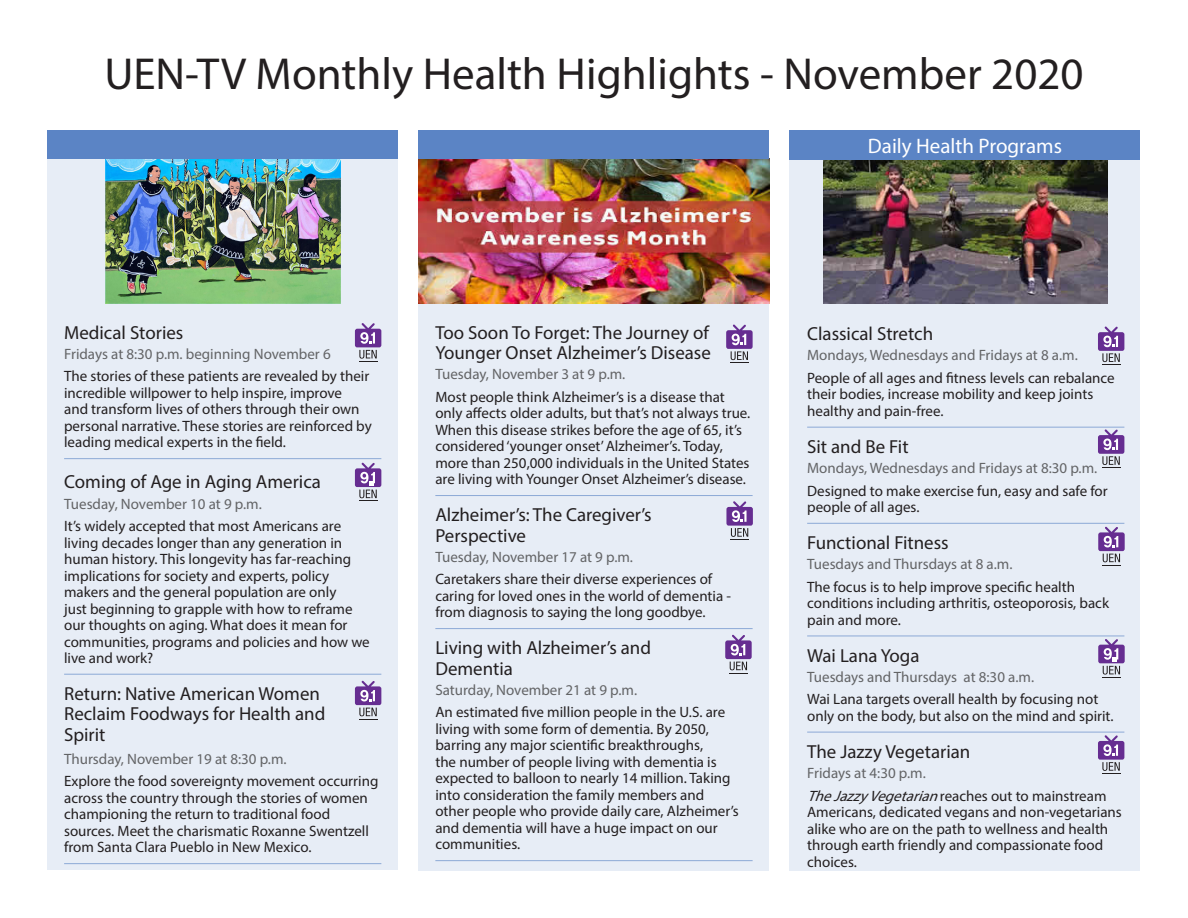
<style>
.page{position:relative;width:1188px;height:918px;background:#fff}
.page>*{position:absolute;margin:0;border:0;box-sizing:border-box;transform-origin:0 0}
.Headline{font:45px "Myriad Pro";color:#231f20}
.Column_Headers{font:21px "Myriad Pro";color:#fff}
.Program_Title{font:18.9px/20.4px "Myriad Pro";color:#231f20}
.Body_copy{font:15px/16.5px "Myriad Pro";color:#231f20}
.Date_and_Time{font:15px "Myriad Pro";color:#636466}
.Body_copy___no_rule{font:15px/16.5px "Myriad Pro";color:#231f20}
.s1{font-style:italic}
</style>
<div class="page">
<div style="left:789px;top:156px;width:351px;height:715px;background:#e7edf6"></div>
<div style="left:47px;top:156px;width:351px;height:714px;background:#e7edf6"></div>
<div style="left:418px;top:156px;width:352px;height:715px;background:#e7edf6"></div>
<img style="left:823px;top:160px;width:285px;height:144px">
<img style="left:418px;top:159px;width:352px;height:145px">
<div style="left:47px;top:156px;width:351px;height:148px;background:#5b84c5;opacity:.75"></div>
<hr style="left:64px;top:458px;width:317px;height:1px;background:#8ca9d6">
<hr style="left:64px;top:674px;width:317px;height:1px;background:#8ca9d6">
<hr style="left:64px;top:863px;width:317px;height:1px;background:#8ca9d6">
<hr style="left:807px;top:427px;width:317px;height:1px;background:#8ca9d6">
<hr style="left:807px;top:523px;width:317px;height:1px;background:#8ca9d6">
<hr style="left:807px;top:636px;width:317px;height:1px;background:#8ca9d6">
<hr style="left:807px;top:732px;width:317px;height:1px;background:#8ca9d6">
<svg style="left:355px;top:323px;width:26px;height:39px"></svg>
<svg style="left:1098px;top:326px;width:26px;height:39px"></svg>
<hr style="left:435px;top:495px;width:318px;height:1px;background:#8ca9d6">
<hr style="left:435px;top:628px;width:318px;height:1px;background:#8ca9d6">
<hr style="left:435px;top:860px;width:318px;height:1px;background:#8ca9d6">
<svg style="left:726px;top:324px;width:27px;height:39px"></svg>
<svg style="left:726px;top:501px;width:27px;height:39px"></svg>
<svg style="left:1098px;top:527px;width:27px;height:39px"></svg>
<svg style="left:355px;top:681px;width:26px;height:39px"></svg>
<svg style="left:1098px;top:735px;width:26px;height:39px"></svg>
<svg style="left:1098px;top:429px;width:26px;height:39px"></svg>
<svg style="left:1098px;top:639px;width:27px;height:39px"></svg>
<svg style="left:355px;top:463px;width:26px;height:38px"></svg>
<svg style="left:725px;top:635px;width:27px;height:39px"></svg>
<div style="left:47px;top:130px;width:351px;height:29px;background:#5b84c5"></div>
<div style="left:418px;top:130px;width:352px;height:29px;background:#5b84c5"></div>
<div style="left:789px;top:130px;width:351px;height:30px;background:#5b84c5"></div>
<p class="Headline" style="left:104px;top:46px;width:981px">UEN-TV Monthly Health Highlights - November 2020</p>
<p class="Column_Headers" style="left:868px;top:133px;width:196px">Daily Health Programs</p>
<p class="Program_Title" style="left:64px;top:322px;width:121px">Medical Stories</p>
<p class="Date_and_Time" style="left:64px;top:345px;width:268px">Fridays at 8:30 p.m. beginning November 6</p>
<p class="Body_copy" style="left:64px;top:368px;width:309px">The stories of these patients are revealed by their incredible willpower to help inspire, improve<br>and transform lives of others through their own personal narrative. These stories are reinforced by leading medical experts in the field.</p>
<p class="Program_Title" style="left:64px;top:471px;width:258px">Coming of Age in Aging America</p>
<p class="Date_and_Time" style="left:64px;top:494px;width:199px">Tuesday, November 10 at 9 p.m.</p>
<p class="Body_copy" style="left:64px;top:518px;width:307px">It’s widely accepted that most Americans are living decades longer than any generation in human history. This longevity has far-reaching implications for society and experts, policy makers and the general population are only<br>just beginning to grapple with how to reframe our thoughts on aging. What does it mean for communities, programs and policies and how we live and work?</p>
<p class="Program_Title" style="left:64px;top:683px;width:263px">Return: Native American Women<br>Reclaim Foodways for Health and<br>Spirit</p>
<p class="Date_and_Time" style="left:64px;top:750px;width:224px">Thursday, November 19 at 8:30 p.m.</p>
<p class="Body_copy" style="left:64px;top:773px;width:316px">Explore the food sovereignty movement occurring across the country through the stories of women championing the return to traditional food sources. Meet the charismatic Roxanne Swentzell from Santa Clara Pueblo in New Mexico.</p>
<p class="Program_Title" style="left:435px;top:322px;width:277px">Too Soon To Forget: The Journey of<br>Younger Onset Alzheimer’s Disease</p>
<p class="Date_and_Time" style="left:435px;top:365px;width:192px">Tuesday, November 3 at 9 p.m.</p>
<p class="Body_copy" style="left:435px;top:388px;width:317px">Most people think Alzheimer’s is a disease that only affects older adults, but that’s not always true.<br>When this disease strikes before the age of 65, it’s considered ‘younger onset’ Alzheimer’s. Today, more than 250,000 individuals in the United States are living with Younger Onset Alzheimer’s disease.</p>
<p class="Program_Title" style="left:435px;top:504px;width:218px">Alzheimer’s: The Caregiver’s<br>Perspective</p>
<p class="Date_and_Time" style="left:435px;top:548px;width:199px">Tuesday, November 17 at 9 p.m.</p>
<p class="Body_copy" style="left:435px;top:571px;width:297px">Caretakers share their diverse experiences of caring for loved ones in the world of dementia - from diagnosis to saying the long goodbye.</p>
<p class="Program_Title" style="left:435px;top:637px;width:217px">Living with Alzheimer’s and<br>Dementia</p>
<p class="Date_and_Time" style="left:435px;top:681px;width:203px">Saturday, November 21 at 9 p.m.</p>
<p class="Body_copy" style="left:435px;top:704px;width:305px">An estimated five million people in the U.S. are living with some form of dementia. By 2050, barring any major scientific breakthroughs,<br>the number of people living with dementia is expected to balloon to nearly 14 million. Taking into consideration the family members and other people who provide daily care, Alzheimer’s and dementia will have a huge impact on our communities.</p>
<p class="Program_Title" style="left:807px;top:323px;width:128px">Classical Stretch</p>
<p class="Date_and_Time" style="left:807px;top:346px;width:272px">Mondays, Wednesdays and Fridays at 8 a.m.</p>
<p class="Body_copy" style="left:807px;top:369px;width:309px">People of all ages and fitness levels can rebalance their bodies, increase mobility and keep joints healthy and pain-free.</p>
<p class="Program_Title" style="left:807px;top:436px;width:103px">Sit and Be Fit</p>
<p class="Date_and_Time" style="left:807px;top:459px;width:292px">Mondays, Wednesdays and Fridays at 8:30 p.m.</p>
<p class="Body_copy" style="left:807px;top:482px;width:302px">Designed to make exercise fun, easy and safe for people of all ages.</p>
<p class="Program_Title" style="left:807px;top:532px;width:143px">Functional Fitness</p>
<p class="Date_and_Time" style="left:807px;top:555px;width:207px">Tuesdays and Thursdays at 8 a.m.</p>
<p class="Body_copy" style="left:807px;top:578px;width:303px">The focus is to help improve specific health conditions including arthritis, osteoporosis, back pain and more.</p>
<p class="Program_Title" style="left:807px;top:645px;width:114px">Wai Lana Yoga</p>
<p class="Date_and_Time" style="left:807px;top:668px;width:229px">Tuesdays and Thursdays at 8:30 a.m.</p>
<p class="Body_copy" style="left:807px;top:691px;width:308px">Wai Lana targets overall health by focusing not only on the body, but also on the mind and spirit.</p>
<p class="Program_Title" style="left:807px;top:741px;width:165px">The Jazzy Vegetarian</p>
<p class="Date_and_Time" style="left:807px;top:764px;width:120px">Fridays at 4:30 p.m.</p>
<p class="Body_copy___no_rule" style="left:807px;top:787px;width:316px"><span class="s1">TheJazzyVegetarian</span>reaches out to mainstream Americans, dedicated vegans and non-vegetarians alike who are on the path to wellness and health through earth friendly and compassionate food choices.</p>
</div>
